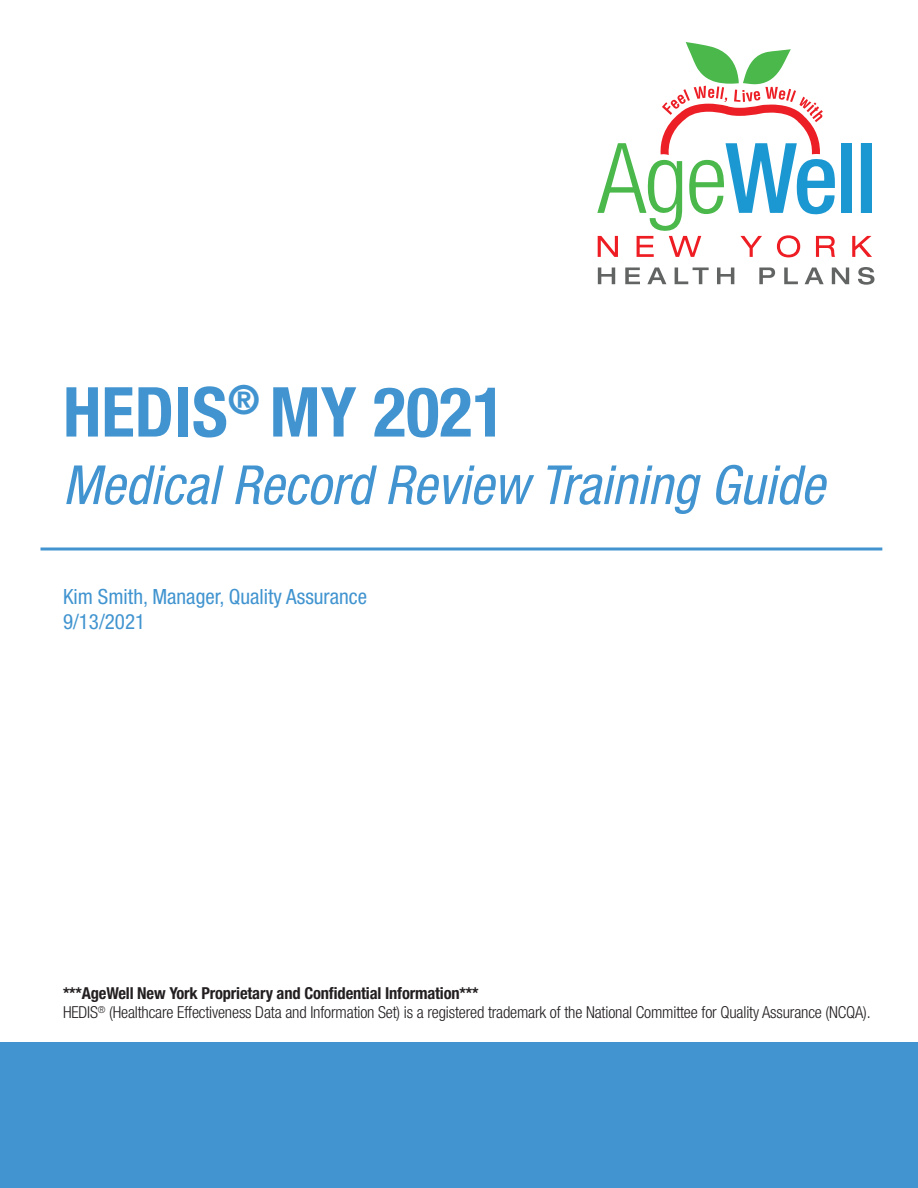
<style>
.page{position:relative;width:918px;height:1188px;background:#fff}
.page>*{position:absolute;margin:0;border:0;box-sizing:border-box;transform-origin:0 0}
.t1{font:700 condensed 69px "Helvetica Neue LT Pro";color:#4194d0}
.t2{font:italic condensed 54px "Helvetica Neue LT Pro";color:#4194d0}
.t3{font:condensed 21px "Helvetica Neue LT Pro";color:#4194d0}
.t4{font:300 condensed 16.5px "Helvetica Neue LT Pro";letter-spacing:-.01em;color:#231f20}
.t5{font:700 condensed 16.5px "Helvetica Neue LT Pro";letter-spacing:-.01em;color:#231f20}
</style>
<div class="page">
<svg style="left:871px;top:143px;width:1px;height:70px"></svg>
<div style="left:842px;top:143px;width:10px;height:70px;background:#1b98d2"></div>
<div style="left:861px;top:143px;width:10px;height:70px;background:#1b98d2"></div>
<svg style="left:597px;top:42px;width:238px;height:215px"></svg>
<svg style="left:852px;top:236px;width:20px;height:21px"></svg>
<svg style="left:598px;top:267px;width:17px;height:17px"></svg>
<svg style="left:625px;top:267px;width:15px;height:17px"></svg>
<svg style="left:647px;top:267px;width:19px;height:17px"></svg>
<svg style="left:675px;top:267px;width:34px;height:17px"></svg>
<svg style="left:717px;top:267px;width:17px;height:17px"></svg>
<svg style="left:759px;top:267px;width:16px;height:17px"></svg>
<svg style="left:784px;top:267px;width:14px;height:17px"></svg>
<svg style="left:805px;top:267px;width:19px;height:17px"></svg>
<svg style="left:832px;top:267px;width:17px;height:17px"></svg>
<svg style="left:858px;top:267px;width:16px;height:18px"></svg>
<div style="left:0;top:1043px;width:918px;height:145px;background:#4194d0"></div>
<hr style="left:40px;top:548px;width:842px;height:2px;background:#4194d0">
<p class="t1" style="left:63px;top:370px;width:444px">HEDIS<sup>®</sup> MY 2021</p>
<p class="t2" style="left:63px;top:454px;width:763px">Medical Record Review Training Guide</p>
<p class="t3" style="left:63px;top:584px;width:306px">Kim Smith, Manager, Quality Assurance</p>
<p class="t3" style="left:63px;top:609px;width:84px">9/13/2021</p>
<p class="t5" style="left:63px;top:983px;width:417px">***AgeWell New York Proprietary and Confidential Information***</p>
<p class="t4" style="left:63px;top:1003px;width:809px">HEDIS<sup>®</sup> (Healthcare Effectiveness Data and Information Set) is a registered trademark of the National Committee for Quality Assurance (NCQA).</p>
</div>
